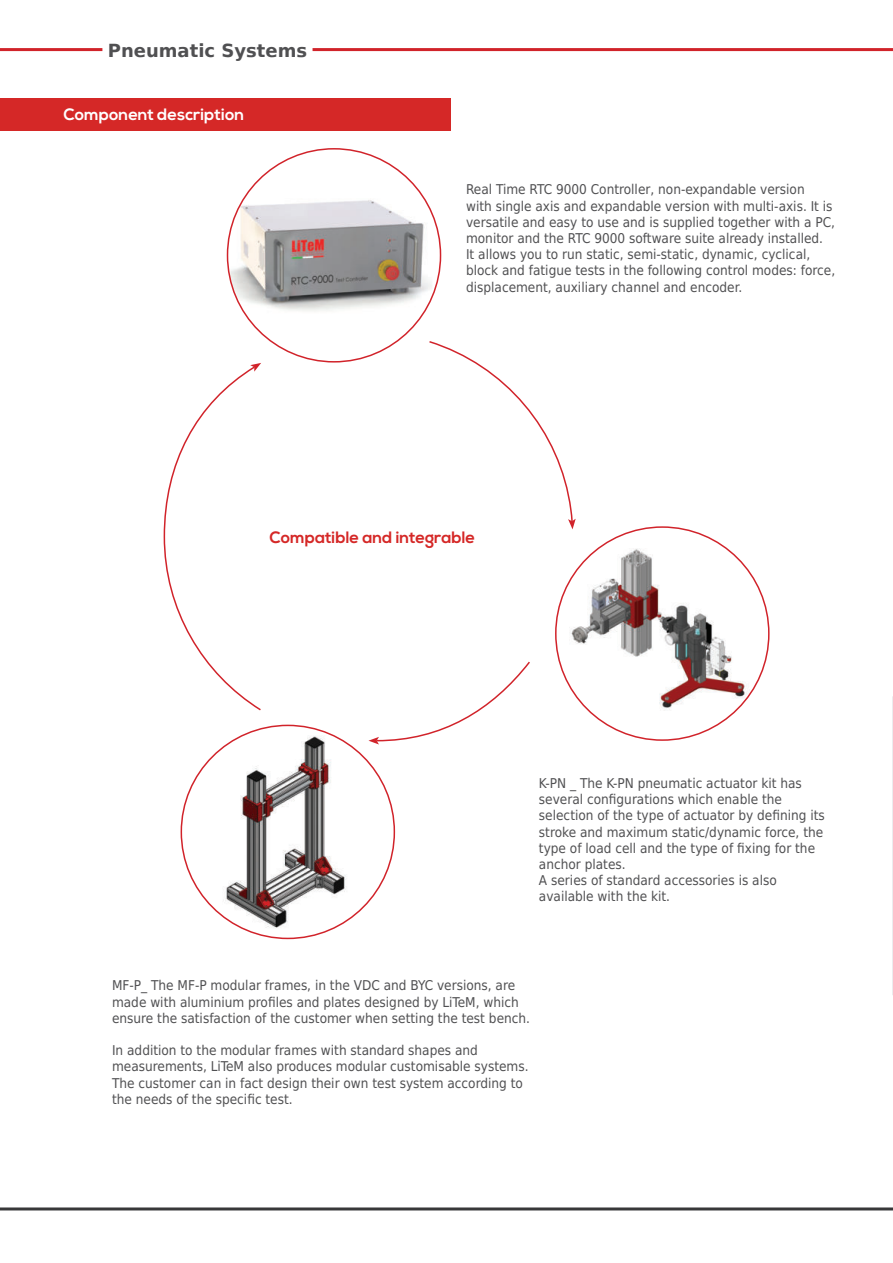
<style>
.page{position:relative;width:893px;height:1263px;background:#fff}
.page>*{position:absolute;margin:0;border:0;box-sizing:border-box;transform-origin:0 0}
.t1{font:700 18px "DejaVu Sans";color:#505052}
.t2{font:700 16.5px "Nexa";color:#d52827}
.t3{font:700 16.5px "Nexa";color:#fff}
.t4{font:13.5px/16.2px "DejaVu Sans Condensed";color:#505052}
</style>
<div class="page">
<svg style="left:892px;top:696px;width:1px;height:299px"></svg>
<hr style="left:0;top:48px;width:102px;height:3px;background:#d1232a">
<hr style="left:313px;top:48px;width:580px;height:3px;background:#d1232a">
<hr style="left:0;top:1207px;width:893px;height:3px;background:#383839">
<div style="left:0;top:99px;width:451px;height:32px;background:#d52827"></div>
<svg style="left:163px;top:363px;width:98px;height:348px"></svg>
<svg style="left:429px;top:341px;width:147px;height:188px"></svg>
<svg style="left:368px;top:661px;width:162px;height:83px"></svg>
<img style="left:227px;top:186px;width:205px;height:128px">
<img style="left:556px;top:542px;width:202px;height:172px">
<img style="left:222px;top:735px;width:126px;height:194px">
<h1 class="t1" style="left:108px;top:44px;width:201px">Pneumatic Systems</h1>
<p class="t3" style="left:64px;top:108px;width:182px">Component description</p>
<p class="t4" style="left:466px;top:181px;width:371px">Real Time RTC 9000 Controller, non-expandable version<br>with single axis and expandable version with multi-axis. It is versatile and easy to use and is supplied together with a PC, monitor and the RTC 9000 software suite already installed.<br>It allows you to run static, semi-static, dynamic, cyclical, block and fatigue tests in the following control modes: force, displacement, auxiliary channel and encoder.</p>
<p class="t2" style="left:270px;top:531px;width:207px">Compatible and integrable</p>
<p class="t4" style="left:539px;top:776px;width:287px">K-PN _ The K-PN pneumatic actuator kit has several configurations which enable the selection of the type of actuator by defining its stroke and maximum static/dynamic force, the type of load cell and the type of fixing for the anchor plates.<br>A series of standard accessories is also available with the kit.</p>
<p class="t4" style="left:112px;top:977px;width:419px">MF-P_ The MF-P modular frames, in the VDC and BYC versions, are made with aluminium profiles and plates designed by LiTeM, which ensure the satisfaction of the customer when setting the test bench.</p>
<p class="t4" style="left:112px;top:1042px;width:418px">In addition to the modular frames with standard shapes and measurements, LiTeM also produces modular customisable systems.<br>The customer can in fact design their own test system according to the needs of the specific test.</p>
</div>
